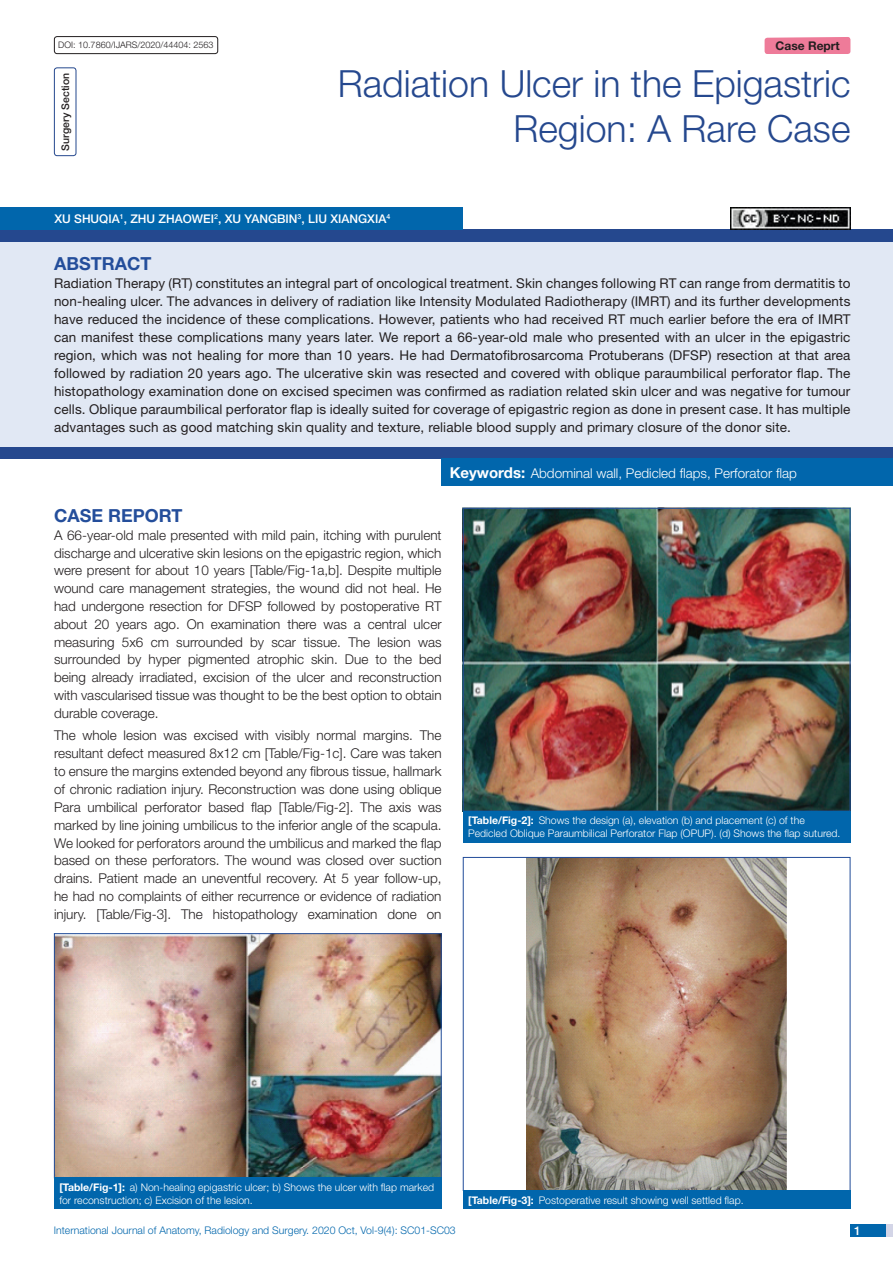
<style>
.page{position:relative;width:893px;height:1263px;background:#fff}
.page>*{position:absolute;margin:0;border:0;box-sizing:border-box;transform-origin:0 0}
.t1{font:300 37.5px/45px "Helvetica Neue";color:#25488e;text-align:right}
.Heading{font:700 18px "Helvetica Neue";color:#244e9b}
.Abstract_head{font:700 18px "Helvetica Neue";color:#244e9b}
.Body_text{font:300 13.5px/17.9px "Helvetica Neue";color:#231f20;text-align:justify}
.Abstract_Text{font:13.5px/18px "Helvetica Neue";letter-spacing:.01em;color:#231f20;text-align:justify}
.Key_words{font:300 13.5px "Helvetica Neue";color:#fff}
.Author{font:500 12px "Helvetica Neue";color:#fff}
.t2{font:700 12px "Helvetica Neue";color:#231f20}
.TABLE_FIG{font:300 10.5px/12.6px "Helvetica Neue";color:#fff}
.t3{font:300 10.5px "Helvetica Neue";color:#0166ac}
.section{font:500 10.5px "Helvetica Neue";color:#231f20}
.t4{font:300 9px "Helvetica Neue";color:#231f20}
.s1{font-weight:700;font-size:15px}
.s2{font-weight:700}
</style>
<div class="page">
<div style="left:850px;top:1224px;width:43px;height:13px;background:#d3d5e7"></div>
<div style="left:850px;top:1224px;width:35px;height:13px;background:#0166ac"></div>
<div style="left:54px;top:67px;width:22px;height:89px;border:1px solid #25488e;border-radius:3px"></div>
<svg style="left:765px;top:37px;width:85px;height:17px"></svg>
<div style="left:54px;top:36px;width:164px;height:18px;border:1px solid #231f20;border-radius:3px"></div>
<div style="left:0;top:230px;width:893px;height:12px;background:#25488e"></div>
<div style="left:0;top:446px;width:893px;height:12px;background:#25488e"></div>
<div style="left:0;top:207px;width:463px;height:23px;background:#0166ac"></div>
<div style="left:0;top:242px;width:893px;height:204px;background:#e1e8f4"></div>
<div style="left:442px;top:458px;width:451px;height:28px;background:#0166ac"></div>
<img style="left:56px;top:935px;width:384px;height:241px">
<div style="left:54px;top:933px;width:388px;height:245px;border:1px solid #214c99"></div>
<div style="left:54px;top:1177px;width:388px;height:32px;background:#0166ac"></div>
<img style="left:465px;top:510px;width:383px;height:299px">
<div style="left:463px;top:508px;width:387px;height:303px;border:1px solid #214c99"></div>
<div style="left:463px;top:811px;width:387px;height:31px;background:#0166ac"></div>
<img style="left:527px;top:859px;width:259px;height:330px">
<div style="left:463px;top:1190px;width:387px;height:19px;background:#0166ac"></div>
<img style="left:730px;top:207px;width:120px;height:23px">
<p class="t4" style="left:58px;top:39px;width:157px">DOI: 10.7860/IJARS/2020/44404: 2563</p>
<p class="t2" style="left:775px;top:38px;width:66px">Case Reprt</p>
<p class="section" style="left:59px;top:150px;width:79px;rotate:-90deg">SURGERY SECTION</p>
<p class="t1" style="left:338px;top:60px;width:514px">Radiation Ulcer in the Epigastric<br>Region: A Rare Case</p>
<p class="Author" style="left:54px;top:212px;width:337px">XU SHUQIA<sup>1</sup>, ZHU ZHAOWEI<sup>2</sup>, XU YANGBIN<sup>3</sup>, LIU XIANGXIA<sup>4</sup></p>
<p class="Abstract_head" style="left:54px;top:252px;width:99px">ABSTRACT</p>
<p class="Abstract_Text" style="left:54px;top:274px;width:798px">Radiation Therapy (RT) constitutes an integral part of oncological treatment. Skin changes following RT can range from dermatitis to non-healing ulcer. The advances in delivery of radiation like Intensity Modulated Radiotherapy (IMRT) and its further developments have reduced the incidence of these complications. However, patients who had received RT much earlier before the era of IMRT can manifest these complications many years later. We report a 66-year-old male who presented with an ulcer in the epigastric region, which was not healing for more than 10 years. He had Dermatofibrosarcoma Protuberans (DFSP) resection at that area followed by radiation 20 years ago. The ulcerative skin was resected and covered with oblique paraumbilical perforator flap. The histopathology examination done on excised specimen was confirmed as radiation related skin ulcer and was negative for tumour cells. Oblique paraumbilical perforator flap is ideally suited for coverage of epigastric region as done in present case. It has multiple advantages such as good matching skin quality and texture, reliable blood supply and primary closure of the donor site.</p>
<p class="Key_words" style="left:450px;top:465px;width:349px"><span class="s1">Keywords:</span> Abdominal wall, Pedicled flaps, Perforator flap</p>
<p class="Heading" style="left:54px;top:504px;width:130px">CASE REPORT</p>
<p class="Body_text" style="left:54px;top:526px;width:389px">A 66-year-old male presented with mild pain, itching with purulent discharge and ulcerative skin lesions on the epigastric region, which were present for about 10 years [Table/Fig-1a,b]. Despite multiple wound care management strategies, the wound did not heal. He had undergone resection for DFSP followed by postoperative RT about 20 years ago. On examination there was a central ulcer measuring 5x6 cm surrounded by scar tissue. The lesion was surrounded by hyper pigmented atrophic skin. Due to the bed being already irradiated, excision of the ulcer and reconstruction with vascularised tissue was thought to be the best option to obtain durable coverage.</p>
<p class="Body_text" style="left:54px;top:726px;width:389px">The whole lesion was excised with visibly normal margins. The resultant defect measured 8x12 cm [Table/Fig-1c]. Care was taken to ensure the margins extended beyond any fibrous tissue, hallmark of chronic radiation injury. Reconstruction was done using oblique Para umbilical perforator based flap [Table/Fig-2]. The axis was marked by line joining umbilicus to the inferior angle of the scapula.<br>We looked for perforators around the umbilicus and marked the flap based on these perforators. The wound was closed over suction drains. Patient made an uneventful recovery. At 5 year follow-up, he had no complaints of either recurrence or evidence of radiation injury. [Table/Fig-3]. The histopathology examination done on</p>
<p class="TABLE_FIG" style="left:468px;top:814px;width:374px"><span class="s2">[Table/Fig-2]:</span> Shows the design (a), elevation (b) and placement (c) of the<br>Pedicled Oblique Paraumbilical Perforator Flap (OPUP). (d) Shows the flap sutured.</p>
<p class="TABLE_FIG" style="left:59px;top:1181px;width:376px"><span class="s2">[Table/Fig-1]:</span> a) Non-healing epigastric ulcer; b) Shows the ulcer with flap marked for reconstruction; c) Excision of the lesion.</p>
<p class="t3" style="left:54px;top:1224px;width:403px">International Journal of Anatomy, Radiology and Surgery. 2020 Oct, Vol-9(4): SC01-SC03</p>
<p class="TABLE_FIG" style="left:468px;top:1193px;width:277px"><span class="s2">[Table/Fig-3]:</span> Postoperative result showing well settled flap.</p>
<p class="Author" style="left:854px;top:1223px;width:8px">1</p>
</div>
